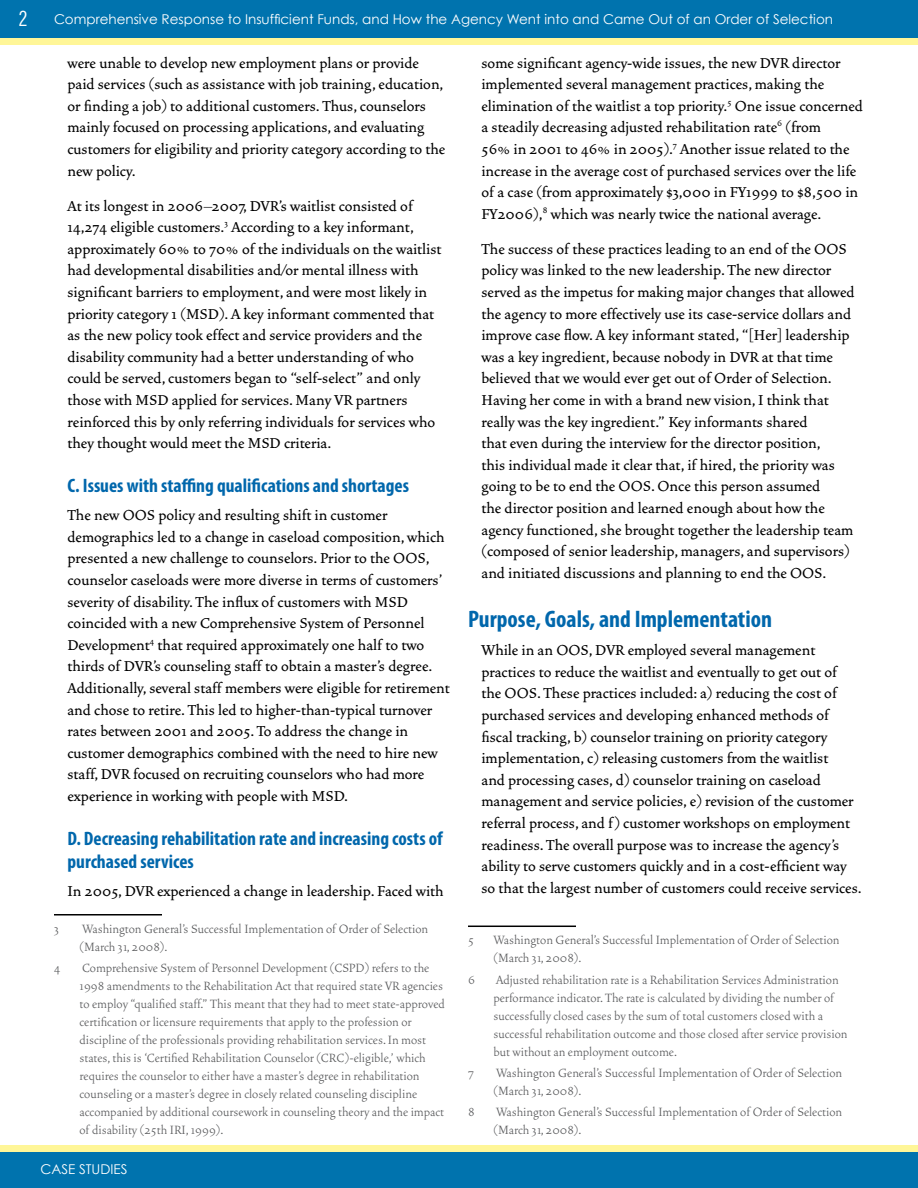
<style>
.page{position:relative;width:918px;height:1188px;background:#fff}
.page>*{position:absolute;margin:0;border:0;box-sizing:border-box;transform-origin:0 0}
.t1{font:700 condensed 24px "Myriad Pro";color:#0067ac}
.t2{font:700 condensed 19.5px/23.4px "Myriad Pro";color:#0067ac}
.t3{font:500 18px/21.6px "Vendetta";color:#000}
.t4{font:300 15px/18px "Vendetta";color:#58595b}
.t5{font:13.5px "Century Gothic";color:#fff}
.s1{font-family:"Trade Gothic Cond Eighteen";font-size:21px}
</style>
<div class="page">
<div style="left:0;top:1146px;width:918px;height:12px;background:#fff698"></div>
<div style="left:0;top:33px;width:918px;height:12px;background:#fff698"></div>
<div style="left:0;top:0;width:918px;height:38px;background:#0073ae"></div>
<div style="left:0;top:1152px;width:918px;height:36px;background:#0073ae"></div>
<hr style="left:54px;top:914px;width:108px;height:2px;background:#000">
<hr style="left:468px;top:926px;width:108px;height:1px;background:#000">
<p class="t5" style="left:19px;top:11px;width:816px"><span class="s1">2</span> Comprehensive Response to Insufficient Funds, and How the Agency Went into and Came Out of an Order of Selection</p>
<p class="t3" style="left:68px;top:52px;width:379px">were unable to develop new employment plans or provide paid services (such as assistance with job training, education, or finding a job) to additional customers. Thus, counselors mainly focused on processing applications, and evaluating customers for eligibility and priority category according to the new policy.</p>
<p class="t3" style="left:67px;top:195px;width:375px">At its longest in 2006–2007, DVR’s waitlist consisted of 14,274 eligible customers.<sup>3</sup> According to a key informant, approximately 60% to 70% of the individuals on the waitlist had developmental disabilities and/or mental illness with significant barriers to employment, and were most likely in priority category 1 (MSD). A key informant commented that as the new policy took effect and service providers and the disability community had a better understanding of who could be served, customers began to “self-select” and only those with MSD applied for services. Many VR partners reinforced this by only referring individuals for services who they thought would meet the MSD criteria.</p>
<p class="t2" style="left:68px;top:474px;width:343px">C. Issues with staffing qualifications and shortages</p>
<p class="t3" style="left:67px;top:505px;width:384px">The new OOS policy and resulting shift in customer demographics led to a change in caseload composition, which presented a new challenge to counselors. Prior to the OOS, counselor caseloads were more diverse in terms of customers’ severity of disability. The influx of customers with MSD coincided with a new Comprehensive System of Personnel Development<sup>4</sup> that required approximately one half to two thirds of DVR’s counseling staff to obtain a master’s degree.<br>Additionally, several staff members were eligible for retirement and chose to retire. This led to higher-than-typical turnover rates between 2001 and 2005. To address the change in customer demographics combined with the need to hire new staff, DVR focused on recruiting counselors who had more experience in working with people with MSD.</p>
<p class="t2" style="left:68px;top:827px;width:377px">D. Decreasing rehabilitation rate and increasing costs of purchased services</p>
<p class="t3" style="left:68px;top:881px;width:378px">In 2005, DVR experienced a change in leadership. Faced with</p>
<p class="t4" style="left:54px;top:920px;width:7px">3</p>
<p class="t4" style="left:80px;top:920px;width:350px">Washington General’s Successful Implementation of Order of Selection (March 31, 2008).</p>
<p class="t4" style="left:54px;top:959px;width:8px">4</p>
<p class="t4" style="left:80px;top:959px;width:367px">Comprehensive System of Personnel Development (CSPD) refers to the 1998 amendments to the Rehabilitation Act that required state VR agencies to employ “qualified staff.” This meant that they had to meet state-approved certification or licensure requirements that apply to the profession or discipline of the professionals providing rehabilitation services.In most states, this is ‘Certified Rehabilitation Counselor (CRC)-eligible,’ which requires the counselor to either have a master’s degree in rehabilitation counseling or a master’s degree in closely related counseling discipline accompanied by additional coursework in counseling theory and the impact of disability (25th IRI,1999).</p>
<p class="t5" style="left:40px;top:1161px;width:89px">CASE STUDIES</p>
<p class="t3" style="left:481px;top:52px;width:383px">some significant agency-wide issues, the new DVR director implemented several management practices, making the elimination of the waitlist a top priority.<sup>5</sup> One issue concerned a steadily decreasing adjusted rehabilitation rate<sup>6</sup> (from<br>56% in 2001 to 46% in 2005).<sup>7</sup> Another issue related to the increase in the average cost of purchased services over the life of a case (from approximately $3,000 in FY1999 to $8,500 in FY2006),<sup>8</sup> which was nearly twice the national average.</p>
<p class="t3" style="left:482px;top:238px;width:375px">The success of these practices leading to an end of the OOS policy was linked to the new leadership. The new director served as the impetus for making major changes that allowed the agency to more effectively use its case-service dollars and improve case flow. A key informant stated, “[Her] leadership was a key ingredient, because nobody in DVR at that time believed that we would ever get out of Order of Selection.<br>Having her come in with a brand new vision, I think that really was the key ingredient.” Key informants shared<br>that even during the interview for the director position,<br>this individual made it clear that, if hired, the priority was going to be to end the OOS. Once this person assumed<br>the director position and learned enough about how the agency functioned, she brought together the leadership team (composed of senior leadership, managers, and supervisors) and initiated discussions and planning to end the OOS.</p>
<h1 class="t1" style="left:468px;top:606px;width:306px">Purpose, Goals, and Implementation</h1>
<p class="t3" style="left:482px;top:640px;width:382px">While in an OOS, DVR employed several management practices to reduce the waitlist and eventually to get out of<br>the OOS. These practices included: a) reducing the cost of purchased services and developing enhanced methods of fiscal tracking, b) counselor training on priority category implementation, c) releasing customers from the waitlist<br>and processing cases, d) counselor training on caseload management and service policies, e) revision of the customer referral process, and f) customer workshops on employment readiness. The overall purpose was to increase the agency’s ability to serve customers quickly and in a cost-efficient way so that the largest number of customers could receive services.</p>
<p class="t4" style="left:468px;top:931px;width:7px">5</p>
<p class="t4" style="left:494px;top:931px;width:348px">Washington General’s Successful Implementation of Order of Selection (March 31, 2008).</p>
<p class="t4" style="left:468px;top:971px;width:8px">6</p>
<p class="t4" style="left:494px;top:971px;width:356px">Adjusted rehabilitation rate is a Rehabilitation Services Administration performance indicator. The rate is calculated by dividing the number of successfully closed cases by the sum of total customers closed with a successful rehabilitation outcome and those closed after service provision but without an employment outcome.</p>
<p class="t4" style="left:468px;top:1064px;width:7px">7</p>
<p class="t4" style="left:494px;top:1064px;width:350px">Washington General’s Successful Implementation of Order of Selection (March 31, 2008).</p>
<p class="t4" style="left:468px;top:1103px;width:8px">8</p>
<p class="t4" style="left:494px;top:1103px;width:350px">Washington General’s Successful Implementation of Order of Selection (March 31, 2008).</p>
</div>
